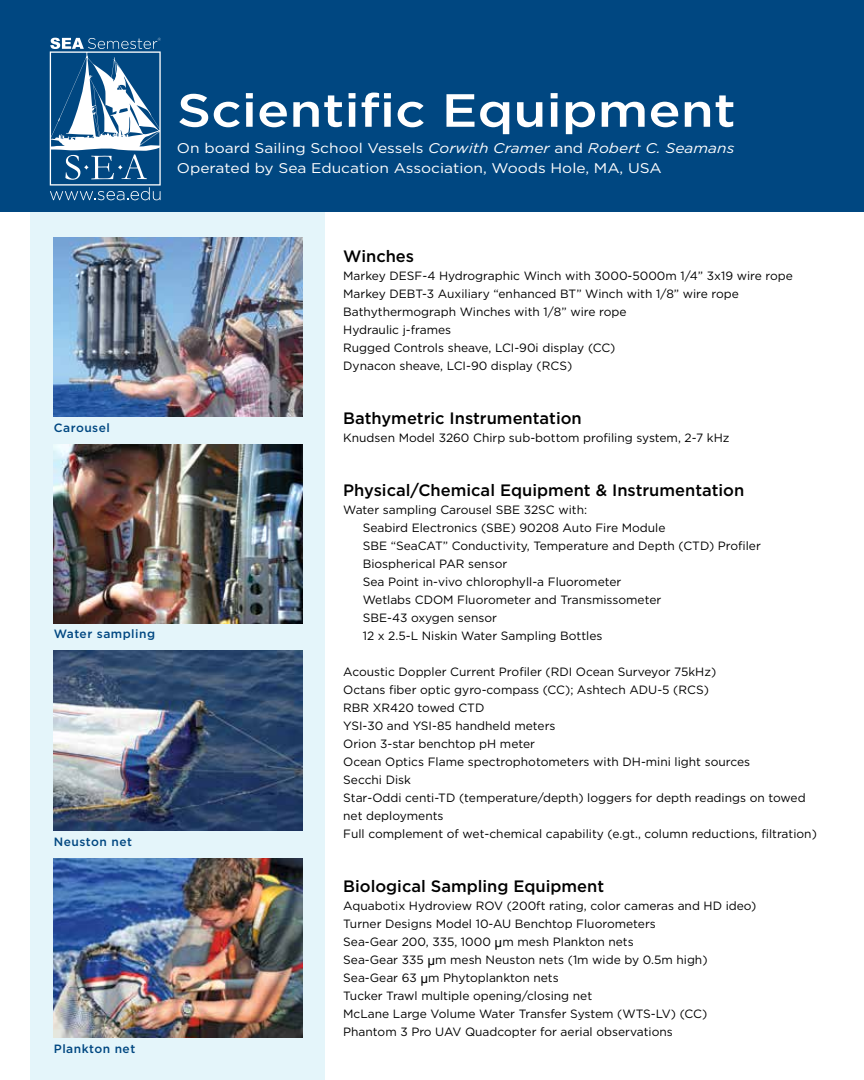
<style>
.page{position:relative;width:864px;height:1080px;background:#fff}
.page>*{position:absolute;margin:0;border:0;box-sizing:border-box;transform-origin:0 0}
.t1{font:500 46.5px "Gotham";color:#fff;scale:1.15 1}
.t2{font:500 16.5px "Gotham";color:#000}
.t3{font:14.1px/19.5px "Gotham";color:#fff;scale:1.11 1}
.t4{font:12px/18px "Gotham";color:#000}
.t5{font:500 12px "Gotham";letter-spacing:.04em;color:#004781}
.s1{font-style:italic}
.s2{font-family:"Arial Narrow";font-size:13.5px}
</style>
<div class="page">
<div style="left:31px;top:54px;width:294px;height:1026px;background:#e4f5fa"></div>
<div style="left:0;top:0;width:864px;height:211px;background:#004781"></div>
<svg style="left:50px;top:38px;width:111px;height:162px"></svg>
<img style="left:54px;top:237px;width:248px;height:180px">
<img style="left:54px;top:858px;width:248px;height:180px">
<img style="left:54px;top:444px;width:248px;height:180px">
<img style="left:54px;top:651px;width:248px;height:180px">
<h1 class="t1" style="left:177px;top:84px;width:487px">Scientific Equipment</h1>
<p class="t3" style="left:177px;top:138px;width:504px">On board Sailing School Vessels <span class="s1">Corwith Cramer</span> and <span class="s1">Robert C. Seamans<br></span>Operated by Sea Education Association, Woods Hole, MA, USA</p>
<p class="t5" style="left:54px;top:421px;width:58px">Carousel</p>
<p class="t5" style="left:54px;top:627px;width:103px">Water sampling</p>
<p class="t5" style="left:54px;top:835px;width:80px">Neuston net</p>
<p class="t5" style="left:54px;top:1042px;width:83px">Plankton net</p>
<h2 class="t2" style="left:343px;top:247px;width:72px">Winches</h2>
<p class="t4" style="left:343px;top:267px;width:451px">Markey DESF-4 Hydrographic Winch with 3000-5000m 1/4” 3x19 wire rope Markey DEBT-3 Auxiliary “enhanced BT” Winch with 1/8” wire rope Bathythermograph Winches with 1/8” wire rope<br>Hydraulic j-frames<br>Rugged Controls sheave, LCI-90i display (CC)<br>Dynacon sheave, LCI-90 display (RCS)</p>
<h2 class="t2" style="left:343px;top:409px;width:240px">Bathymetric Instrumentation</h2>
<p class="t4" style="left:343px;top:429px;width:388px">Knudsen Model 3260 Chirp sub-bottom profiling system, 2-7 kHz</p>
<h2 class="t2" style="left:343px;top:481px;width:403px">Physical/Chemical Equipment &amp; Instrumentation</h2>
<p class="t4" style="left:363px;top:501px;width:400px;text-indent:-20px">Water sampling Carousel SBE 32SC with:<br>Seabird Electronics (SBE) 90208 Auto Fire Module<br>SBE “SeaCAT” Conductivity, Temperature and Depth (CTD) Profiler Biospherical PAR sensor<br>Sea Point in-vivo chlorophyll-a Fluorometer<br>Wetlabs CDOM Fluorometer and Transmissometer<br>SBE-43 oxygen sensor<br>12 x 2.5-L Niskin Water Sampling Bottles</p>
<p class="t4" style="left:343px;top:663px;width:475px">Acoustic Doppler Current Profiler (RDI Ocean Surveyor 75kHz)<br>Octans fiber optic gyro-compass (CC); Ashtech ADU-5 (RCS)<br>RBR XR420 towed CTD<br>YSI-30 and YSI-85 handheld meters<br>Orion 3-star benchtop pH meter<br>Ocean Optics Flame spectrophotometers with DH-mini light sources<br>Secchi Disk<br>Star-Oddi centi-TD (temperature/depth) loggers for depth readings on towed net deployments<br>Full complement of wet-chemical capability (e.gt., column reductions, filtration)</p>
<h2 class="t2" style="left:343px;top:877px;width:262px">Biological Sampling Equipment</h2>
<p class="t4" style="left:343px;top:897px;width:415px">Aquabotix Hydroview ROV (200ft rating, color cameras and HD ideo)<br>Turner Designs Model 10-AU Benchtop Fluorometers<br>Sea-Gear 200, 335, 1000 <span class="s2">μ</span>m mesh Plankton nets<br>Sea-Gear 335 <span class="s2">μ</span>m mesh Neuston nets (1m wide by 0.5m high)<br>Sea-Gear 63 <span class="s2">μ</span>m Phytoplankton nets<br>Tucker Trawl multiple opening/closing net<br>McLane Large Volume Water Transfer System (WTS-LV) (CC)<br>Phantom 3 Pro UAV Quadcopter for aerial observations</p>
</div>
